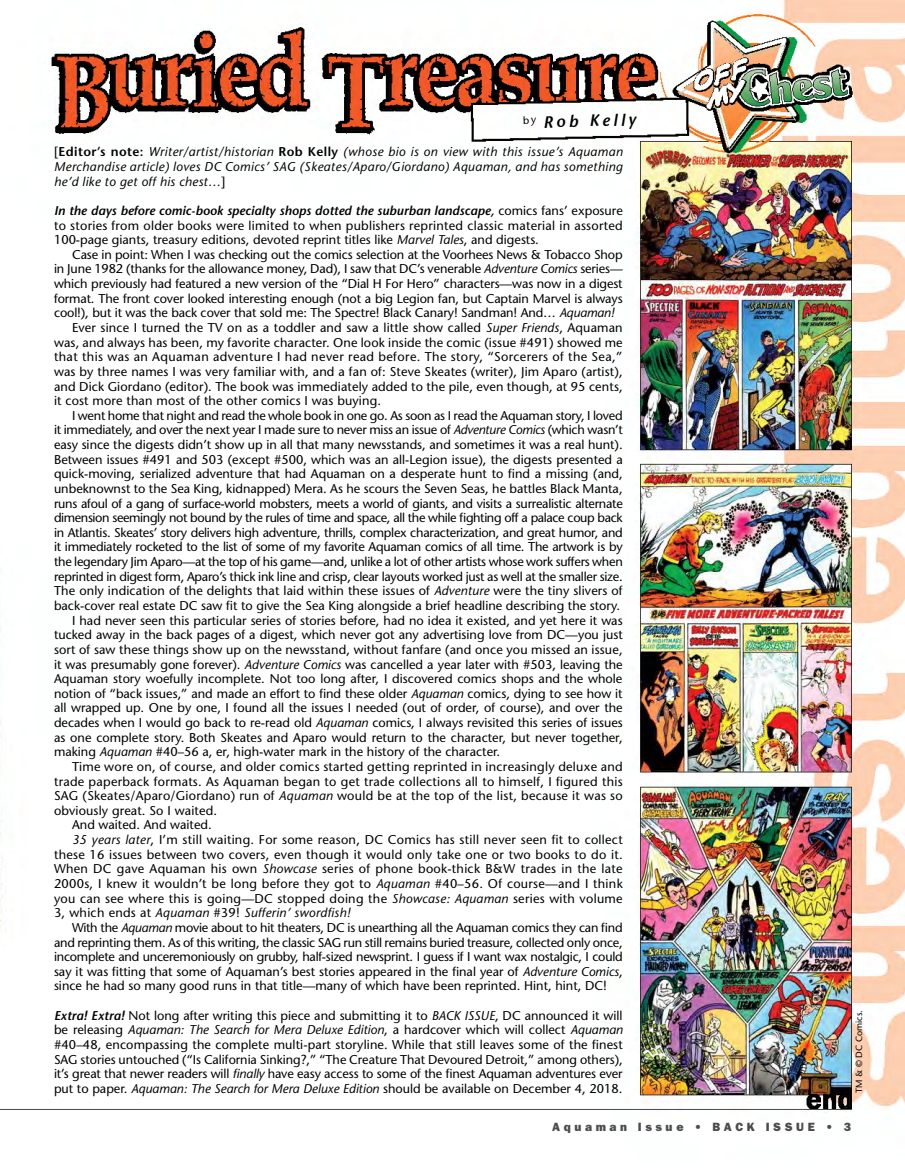
<style>
.page{position:relative;width:905px;height:1175px;background:#fff}
.page>*{position:absolute;margin:0;border:0;box-sizing:border-box;transform-origin:0 0}
.t1{font:italic 600 16.5px "Stone Sans";color:#000}
.t2{font:12.75px/14.7px "Stone Sans";color:#000;text-align:justify}
.t3{font:12.75px "Stone Sans";letter-spacing:-.02em;color:#000}
.t4{font:12.75px "Stone Sans";letter-spacing:.02em;color:#000}
.t5{font:italic 12.75px/14.7px "Stone Sans";letter-spacing:.02em;color:#000;text-align:justify}
.t6{font:12.75px "Stone Sans";letter-spacing:-.03em;color:#000}
.t7{font:12.75px "Stone Sans";letter-spacing:.03em;color:#000}
.t8{font:800 12px "Franklin Gothic";letter-spacing:.3em;color:#4d4d4f}
.t9{font:9px "Stone Sans";color:#000}
.s1{font-style:normal}
.s2{font-weight:600;font-style:normal}
.s3{font-weight:600;font-style:italic}
.s4{font-style:italic}
</style>
<div class="page">
<img style="left:0;top:0;width:904px;height:1113px">
<p class="t1" style="left:523px;top:111px;width:114px;rotate:-1deg"><sup>by</sup> Rob Kelly</p>
<p class="t5" style="left:54px;top:144px;width:570px"><span class="s1">[</span><span class="s2">Editor’s note:</span> Writer/artist/historian <span class="s2">Rob Kelly</span> (whose bio is on view with this issue’s Aquaman Merchandise article) loves DC Comics’ SAG (Skeates/Aparo/Giordano) Aquaman, and has something he’d like to get off his chest…<span class="s1">]</span></p>
<p class="t2" style="left:54px;top:203px;width:570px"><span class="s3">In the days before comic-book specialty shops dotted the suburban landscape,</span> comics fans’ exposure to stories from older books were limited to when publishers reprinted classic material in assorted 100-page giants, treasury editions, devoted reprint titles like <span class="s4">Marvel Tales</span>, and digests.</p>
<p class="t2" style="left:72px;top:247px;width:552px">Case in point: When I was checking out the comics selection at the Voorhees News &amp; Tobacco Shop</p>
<p class="t2" style="left:54px;top:261px;width:570px">in June 1982 (thanks for the allowance money, Dad), I saw that DC’s venerable <span class="s4">Adventure Comics</span> series—</p>
<p class="t2" style="left:54px;top:276px;width:570px">which previously had featured a new version of the “Dial H For Hero” characters—was now in a digest</p>
<p class="t2" style="left:54px;top:291px;width:570px">format. The front cover looked interesting enough (not a big Legion fan, but Captain Marvel is always</p>
<p class="t2" style="left:54px;top:305px;width:562px">cool!), but it was the back cover that sold me: The Spectre! Black Canary! Sandman! And… <span class="s4">Aquaman!</span></p>
<p class="t2" style="left:72px;top:320px;width:552px">Ever since I turned the TV on as a toddler and saw a little show called <span class="s4">Super Friends</span>, Aquaman</p>
<p class="t2" style="left:54px;top:335px;width:570px">was, and always has been, my favorite character. One look inside the comic (issue #491) showed me</p>
<p class="t7" style="left:54px;top:349px;width:570px">that this was an Aquaman adventure I had never read before. The story, “Sorcerers of the Sea,”</p>
<p class="t2" style="left:54px;top:364px;width:570px">was by three names I was very familiar with, and a fan of: Steve Skeates (writer), Jim Aparo (artist),</p>
<p class="t2" style="left:54px;top:378px;width:570px">and Dick Giordano (editor). The book was immediately added to the pile, even though, at 95 cents,</p>
<p class="t2" style="left:54px;top:393px;width:328px">it cost more than most of the other comics I was buying.</p>
<p class="t3" style="left:72px;top:407px;width:552px">I went home that night and read the whole book in one go. As soon as I read the Aquaman story, I loved</p>
<p class="t3" style="left:54px;top:422px;width:570px">it immediately, and over the next year I made sure to never miss an issue of <span class="s4">Adventure Comics</span> (which wasn’t</p>
<p class="t2" style="left:54px;top:437px;width:570px">easy since the digests didn’t show up in all that many newsstands, and sometimes it was a real hunt).</p>
<p class="t2" style="left:54px;top:452px;width:570px">Between issues #491 and 503 (except #500, which was an all-Legion issue), the digests presented a</p>
<p class="t2" style="left:54px;top:466px;width:570px">quick-moving, serialized adventure that had Aquaman on a desperate hunt to find a missing (and,</p>
<p class="t2" style="left:54px;top:481px;width:570px">unbeknownst to the Sea King, kidnapped) Mera. As he scours the Seven Seas, he battles Black Manta,</p>
<p class="t3" style="left:54px;top:495px;width:570px">runs afoul of a gang of surface-world mobsters, meets a world of giants, and visits a surrealistic alternate</p>
<p class="t6" style="left:54px;top:510px;width:570px">dimension seemingly not bound by the rules of time and space, all the while fighting off a palace coup back</p>
<p class="t3" style="left:54px;top:524px;width:570px">in Atlantis. Skeates’ story delivers high adventure, thrills, complex characterization, and great humor, and</p>
<p class="t3" style="left:54px;top:539px;width:570px">it immediately rocketed to the list of some of my favorite Aquaman comics of all time. The artwork is by</p>
<p class="t3" style="left:54px;top:554px;width:570px">the legendary Jim Aparo—at the top of his game—and, unlike a lot of other artists whose work suffers when</p>
<p class="t3" style="left:54px;top:568px;width:570px">reprinted in digest form, Aparo’s thick ink line and crisp, clear layouts worked just as well at the smaller size.</p>
<p class="t2" style="left:54px;top:583px;width:570px">The only indication of the delights that laid within these issues of <span class="s4">Adventure</span> were the tiny slivers of</p>
<p class="t2" style="left:54px;top:598px;width:567px">back-cover real estate DC saw fit to give the Sea King alongside a brief headline describing the story.</p>
<p class="t2" style="left:72px;top:612px;width:552px">I had never seen this particular series of stories before, had no idea it existed, and yet here it was</p>
<p class="t2" style="left:54px;top:627px;width:570px">tucked away in the back pages of a digest, which never got any advertising love from DC—you just</p>
<p class="t2" style="left:54px;top:642px;width:570px">sort of saw these things show up on the newsstand, without fanfare (and once you missed an issue,</p>
<p class="t2" style="left:54px;top:656px;width:570px">it was presumably gone forever). <span class="s4">Adventure Comics</span> was cancelled a year later with #503, leaving the</p>
<p class="t2" style="left:54px;top:671px;width:570px">Aquaman story woefully incomplete. Not too long after, I discovered comics shops and the whole</p>
<p class="t2" style="left:54px;top:686px;width:570px">notion of “back issues,” and made an effort to find these older <span class="s4">Aquaman</span> comics, dying to see how it</p>
<p class="t2" style="left:54px;top:700px;width:570px">all wrapped up. One by one, I found all the issues I needed (out of order, of course), and over the</p>
<p class="t2" style="left:54px;top:715px;width:570px">decades when I would go back to re-read old <span class="s4">Aquaman</span> comics, I always revisited this series of issues</p>
<p class="t2" style="left:54px;top:729px;width:570px">as one complete story. Both Skeates and Aparo would return to the character, but never together,</p>
<p class="t2" style="left:54px;top:744px;width:448px">making <span class="s4">Aquaman</span> #40–56 a, er, high-water mark in the history of the character.</p>
<p class="t4" style="left:72px;top:758px;width:552px">Time wore on, of course, and older comics started getting reprinted in increasingly deluxe and</p>
<p class="t4" style="left:54px;top:773px;width:570px">trade paperback formats. As Aquaman began to get trade collections all to himself, I figured this</p>
<p class="t4" style="left:54px;top:788px;width:570px">SAG (Skeates/Aparo/Giordano) run of <span class="s4">Aquaman</span> would be at the top of the list, because it was so</p>
<p class="t2" style="left:54px;top:803px;width:164px">obviously great. So I waited.</p>
<p class="t2" style="left:72px;top:817px;width:141px">And waited. And waited.</p>
<p class="t4" style="left:72px;top:831px;width:552px"><span class="s4">35 years later</span>, I’m still waiting. For some reason, DC Comics has still never seen fit to collect</p>
<p class="t4" style="left:54px;top:846px;width:570px">these 16 issues between two covers, even though it would only take one or two books to do it.</p>
<p class="t4" style="left:54px;top:861px;width:570px">When DC gave Aquaman his own <span class="s4">Showcase</span> series of phone book-thick B&amp;W trades in the late</p>
<p class="t4" style="left:54px;top:875px;width:570px">2000s, I knew it wouldn’t be long before they got to <span class="s4">Aquaman</span> #40–56. Of course—and I think</p>
<p class="t4" style="left:54px;top:890px;width:570px">you can see where this is going—DC stopped doing the <span class="s4">Showcase: Aquaman</span> series with volume</p>
<p class="t5" style="left:54px;top:905px;width:298px"><span class="s1">3, which ends at</span> Aquaman <span class="s1">#39!</span> Sufferin’ swordfish!</p>
<p class="t3" style="left:72px;top:919px;width:552px">With the <span class="s4">Aquaman</span> movie about to hit theaters, DC is unearthing all the Aquaman comics they can find</p>
<p class="t3" style="left:54px;top:934px;width:570px">and reprinting them. As of this writing, the classic SAG run still remains buried treasure, collected only once,</p>
<p class="t3" style="left:54px;top:948px;width:570px">incomplete and unceremoniously on grubby, half-sized newsprint. I guess if I want wax nostalgic, I could</p>
<p class="t2" style="left:54px;top:963px;width:570px">say it was fitting that some of Aquaman’s best stories appeared in the final year of <span class="s4">Adventure Comics</span>,</p>
<p class="t2" style="left:54px;top:978px;width:554px">since he had so many good runs in that title—many of which have been reprinted. Hint, hint, DC!</p>
<p class="t2" style="left:54px;top:1007px;width:570px"><span class="s3">Extra! Extra!</span> Not long after writing this piece and submitting it to <span class="s4">BACK ISSUE</span>, DC announced it will be releasing <span class="s4">Aquaman: The Search for Mera Deluxe Edition</span>, a hardcover which will collect <span class="s4">Aquaman </span>#40–48, encompassing the complete multi-part storyline. While that still leaves some of the finest SAG stories untouched (“Is California Sinking?,” “The Creature That Devoured Detroit,” among others), it’s great that newer readers will <span class="s4">finally</span> have easy access to some of the finest Aquaman adventures ever put to paper. <span class="s4">Aquaman: The Search for Mera Deluxe Edition</span> should be available on December 4, 2018.</p>
<p class="t8" style="left:552px;top:1119px;width:300px">Aquaman Issue • BACK ISSUE • 3</p>
<p class="t9" style="left:853px;top:1092px;width:84px;rotate:-90deg">TM &amp; © DC Comics.</p>
</div>
